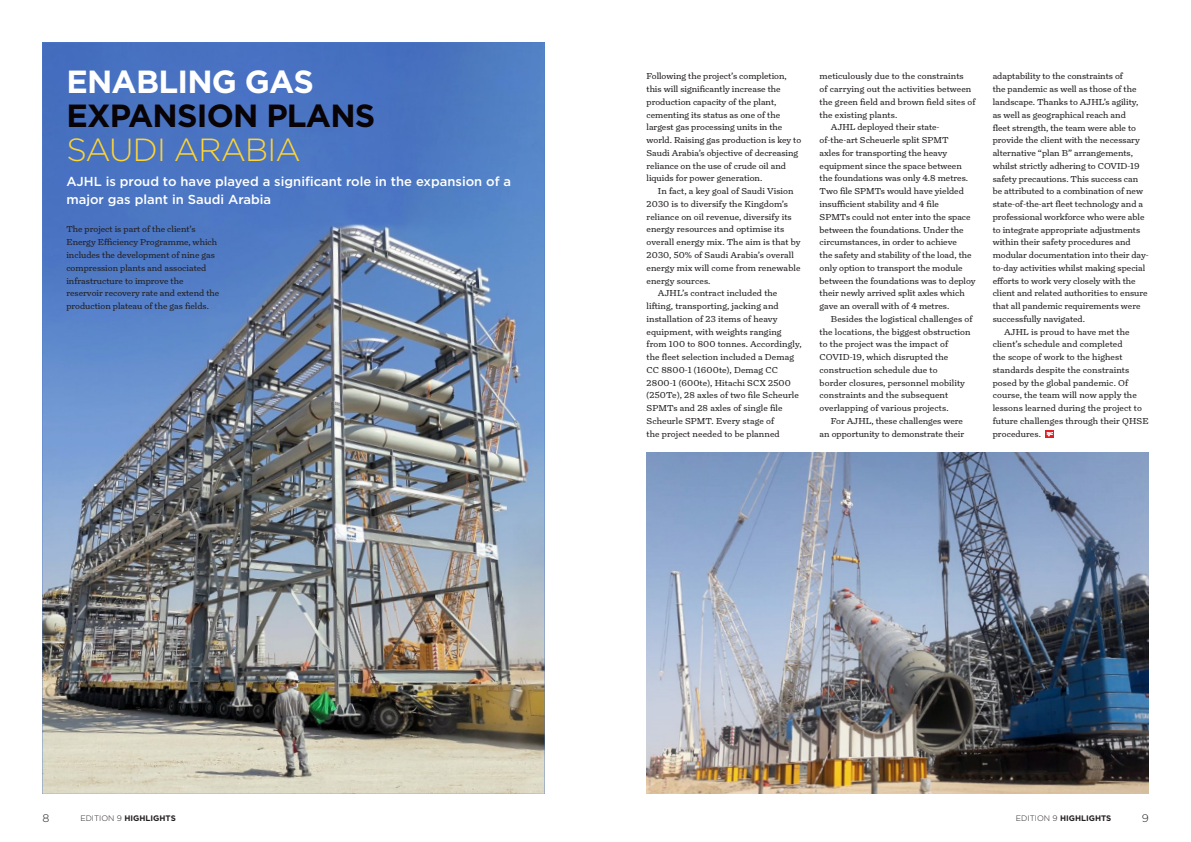
<style>
.page{position:relative;width:1191px;height:842px;background:#fff}
.page>*{position:absolute;margin:0;border:0;box-sizing:border-box;transform-origin:0 0}
.t1{font:700 32px "Gotham";letter-spacing:-.025em;color:#090305}
.t2{font:700 32px "Gotham";letter-spacing:-.025em;color:#fff}
.t3{font:300 32px "Gotham";letter-spacing:-.025em;color:#ffd531}
.t4{font:500 13px/18px "Gotham";color:#fff}
.t5{font:300 11px "Gotham";color:#231f20}
.t6{font:8.8px/12.8px "Turnip";color:#231f20}
.t7{font:700 8px "Gotham";color:#231f20}
.s1{font-weight:300}
</style>
<div class="page">
<svg style="left:1045px;top:430px;width:8px;height:8px"></svg>
<svg style="left:1046px;top:432px;width:7px;height:4px"></svg>
<img style="left:42px;top:43px;width:502px;height:751px">
<img style="left:646px;top:452px;width:502px;height:342px">
<h1 class="t2" style="left:66px;top:61px;width:249px">ENABLING GAS</h1>
<h1 class="t1" style="left:66px;top:95px;width:310px">EXPANSION PLANS</h1>
<h1 class="t3" style="left:66px;top:130px;width:236px">SAUDI ARABIA</h1>
<h2 class="t4" style="left:66px;top:172px;width:446px">AJHL is proud to have played a significant role in the expansion of a major gas plant in Saudi Arabia</h2>
<p class="t6" style="left:66px;top:223px;width:154px">The project is part of the client’s Energy Efficiency Programme, which includes the development of nine gas compression plants and associated infrastructure to improve the reservoir recovery rate and extend the production plateau of the gas fields.</p>
<p class="t6" style="left:646px;top:70px;width:156px">Following the project’s completion, this will significantly increase the production capacity of the plant, cementing its status as one of the largest gas processing units in the world. Raising gas production is key to Saudi Arabia’s objective of decreasing reliance on the use of crude oil and liquids for power generation.</p>
<p class="t6" style="left:658px;top:185px;width:137px">In fact, a key goal of Saudi Vision</p>
<p class="t6" style="left:646px;top:197px;width:143px">2030 is to diversify the Kingdom’s</p>
<p class="t6" style="left:646px;top:210px;width:147px">reliance on oil revenue, diversify its</p>
<p class="t6" style="left:646px;top:223px;width:139px">energy resources and optimise its</p>
<p class="t6" style="left:646px;top:236px;width:156px">overall energy mix. The aim is that by</p>
<p class="t6" style="left:646px;top:249px;width:149px">2030, 50% of Saudi Arabia’s overall</p>
<p class="t6" style="left:646px;top:261px;width:155px">energy mix will come from renewable</p>
<p class="t6" style="left:646px;top:274px;width:66px">energy sources.</p>
<p class="t6" style="left:658px;top:287px;width:121px">AJHL’s contract included the</p>
<p class="t6" style="left:646px;top:300px;width:134px">lifting, transporting, jacking and</p>
<p class="t6" style="left:646px;top:312px;width:133px">installation of 23 items of heavy</p>
<p class="t6" style="left:646px;top:325px;width:137px">equipment, with weights ranging</p>
<p class="t6" style="left:646px;top:338px;width:157px">from 100 to 800 tonnes. Accordingly,</p>
<p class="t6" style="left:646px;top:351px;width:149px">the fleet selection included a Demag</p>
<p class="t6" style="left:646px;top:363px;width:133px">CC 8800-1 (1600te), Demag CC</p>
<p class="t6" style="left:646px;top:376px;width:146px">2800-1 (600te), Hitachi SCX 2500</p>
<p class="t6" style="left:646px;top:389px;width:154px">(250Te), 28 axles of two file Scheurle</p>
<p class="t6" style="left:646px;top:402px;width:138px">SPMTs and 28 axles of single file</p>
<p class="t6" style="left:646px;top:414px;width:129px">Scheurle SPMT. Every stage of</p>
<p class="t6" style="left:646px;top:427px;width:135px">the project needed to be planned</p>
<p class="t6" style="left:819px;top:70px;width:146px">meticulously due to the constraints</p>
<p class="t6" style="left:819px;top:83px;width:153px">of carrying out the activities between</p>
<p class="t6" style="left:819px;top:95px;width:157px">the green field and brown field sites of</p>
<p class="t6" style="left:819px;top:108px;width:79px">the existing plants.</p>
<p class="t6" style="left:831px;top:121px;width:110px">AJHL deployed their state-</p>
<p class="t6" style="left:819px;top:134px;width:130px">of-the-art Scheuerle split SPMT</p>
<p class="t6" style="left:819px;top:147px;width:129px">axles for transporting the heavy</p>
<p class="t6" style="left:819px;top:159px;width:144px">equipment since the space between</p>
<p class="t6" style="left:819px;top:172px;width:150px">the foundations was only 4.8 metres.</p>
<p class="t6" style="left:819px;top:185px;width:146px">Two file SPMTs would have yielded</p>
<p class="t6" style="left:819px;top:198px;width:121px">insufficient stability and 4 file</p>
<p class="t6" style="left:819px;top:210px;width:153px">SPMTs could not enter into the space</p>
<p class="t6" style="left:819px;top:223px;width:146px">between the foundations. Under the</p>
<p class="t6" style="left:819px;top:236px;width:139px">circumstances, in order to achieve</p>
<p class="t6" style="left:819px;top:249px;width:153px">the safety and stability of the load, the</p>
<p class="t6" style="left:819px;top:261px;width:144px">only option to transport the module</p>
<p class="t6" style="left:819px;top:274px;width:158px">between the foundations was to deploy</p>
<p class="t6" style="left:819px;top:287px;width:147px">their newly arrived split axles which</p>
<p class="t6" style="left:819px;top:300px;width:131px">gave an overall with of 4 metres.</p>
<p class="t6" style="left:831px;top:312px;width:143px">Besides the logistical challenges of</p>
<p class="t6" style="left:819px;top:325px;width:153px">the locations, the biggest obstruction</p>
<p class="t6" style="left:819px;top:338px;width:130px">to the project was the impact of</p>
<p class="t6" style="left:819px;top:351px;width:130px">COVID-19, which disrupted the</p>
<p class="t6" style="left:819px;top:363px;width:119px">construction schedule due to</p>
<p class="t6" style="left:819px;top:376px;width:147px">border closures, personnel mobility</p>
<p class="t6" style="left:819px;top:389px;width:130px">constraints and the subsequent</p>
<p class="t6" style="left:819px;top:402px;width:131px">overlapping of various projects.</p>
<p class="t6" style="left:831px;top:414px;width:134px">For AJHL, these challenges were</p>
<p class="t6" style="left:819px;top:427px;width:146px">an opportunity to demonstrate their</p>
<p class="t6" style="left:992px;top:70px;width:132px">adaptability to the constraints of</p>
<p class="t6" style="left:992px;top:83px;width:145px">the pandemic as well as those of the</p>
<p class="t6" style="left:992px;top:96px;width:147px">landscape. Thanks to AJHL’s agility,</p>
<p class="t6" style="left:992px;top:108px;width:135px">as well as geographical reach and</p>
<p class="t6" style="left:992px;top:121px;width:145px">fleet strength, the team were able to</p>
<p class="t6" style="left:992px;top:134px;width:149px">provide the client with the necessary</p>
<p class="t6" style="left:992px;top:147px;width:142px">alternative “plan B” arrangements,</p>
<p class="t6" style="left:992px;top:159px;width:149px">whilst strictly adhering to COVID-19</p>
<p class="t6" style="left:992px;top:172px;width:147px">safety precautions. This success can</p>
<p class="t6" style="left:992px;top:185px;width:152px">be attributed to a combination of new</p>
<p class="t6" style="left:992px;top:198px;width:152px">state-of-the-art fleet technology and a</p>
<p class="t6" style="left:992px;top:210px;width:153px">professional workforce who were able</p>
<p class="t6" style="left:992px;top:223px;width:149px">to integrate appropriate adjustments</p>
<p class="t6" style="left:992px;top:236px;width:139px">within their safety procedures and</p>
<p class="t6" style="left:992px;top:249px;width:157px">modular documentation into their day-</p>
<p class="t6" style="left:992px;top:261px;width:154px">to-day activities whilst making special</p>
<p class="t6" style="left:992px;top:274px;width:144px">efforts to work very closely with the</p>
<p class="t6" style="left:992px;top:287px;width:156px">client and related authorities to ensure</p>
<p class="t6" style="left:992px;top:300px;width:149px">that all pandemic requirements were</p>
<p class="t6" style="left:992px;top:312px;width:94px">successfully navigated.</p>
<p class="t6" style="left:1004px;top:325px;width:127px">AJHL is proud to have met the</p>
<p class="t6" style="left:992px;top:338px;width:131px">client’s schedule and completed</p>
<p class="t6" style="left:992px;top:351px;width:131px">the scope of work to the highest</p>
<p class="t6" style="left:992px;top:363px;width:138px">standards despite the constraints</p>
<p class="t6" style="left:992px;top:376px;width:137px">posed by the global pandemic. Of</p>
<p class="t6" style="left:992px;top:389px;width:146px">course, the team will now apply the</p>
<p class="t6" style="left:992px;top:402px;width:151px">lessons learned during the project to</p>
<p class="t6" style="left:992px;top:414px;width:158px">future challenges through their QHSE</p>
<p class="t6" style="left:992px;top:427px;width:50px">procedures.</p>
<p class="t5" style="left:43px;top:811px;width:8px">8</p>
<p class="t7" style="left:80px;top:812px;width:97px"><span class="s1">EDITION 9</span> HIGHLIGHTS</p>
<p class="t7" style="left:1016px;top:812px;width:97px"><span class="s1">EDITION 9</span> HIGHLIGHTS</p>
<p class="t5" style="left:1141px;top:811px;width:9px">9</p>
</div>
